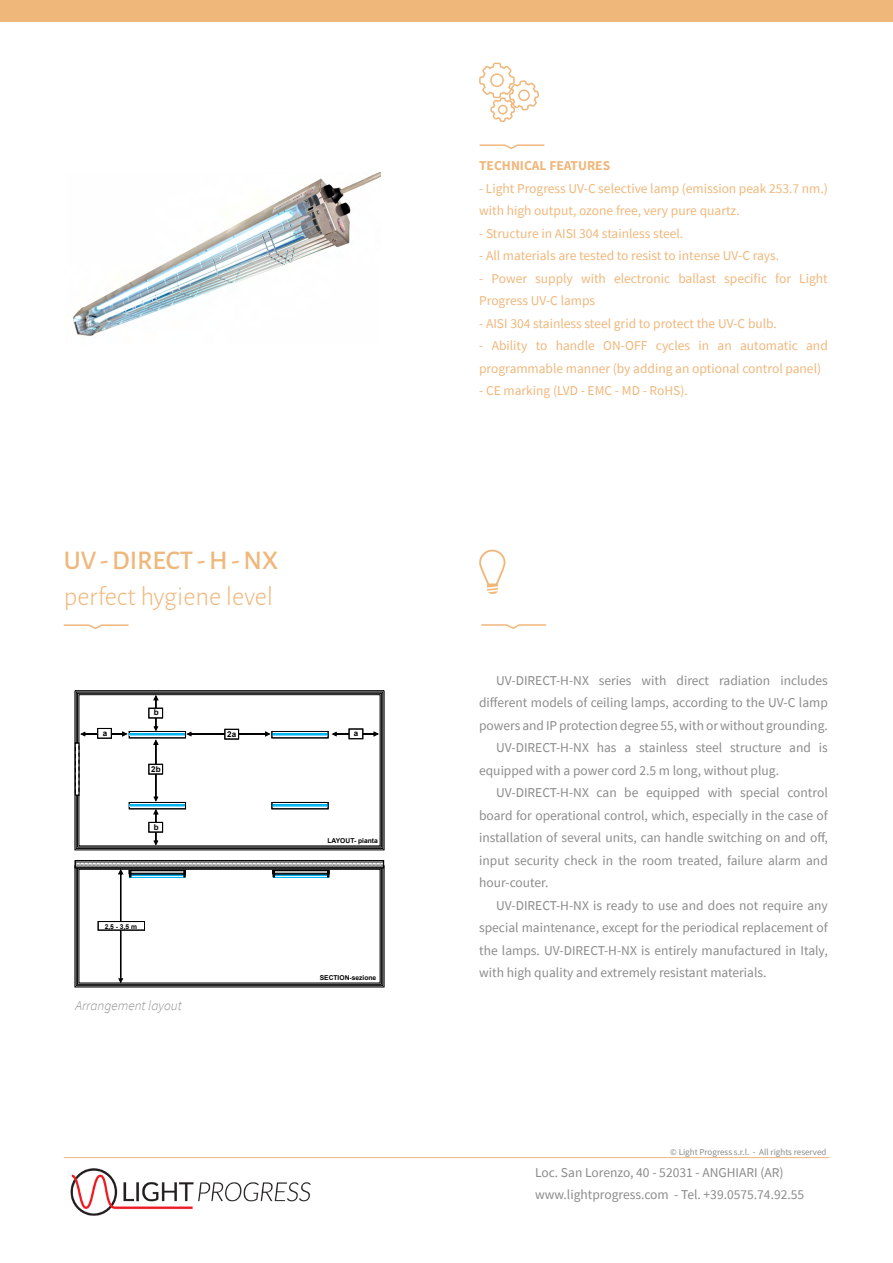
<style>
.page{position:relative;width:893px;height:1263px;background:#fff}
.page>*{position:absolute;margin:0;border:0;box-sizing:border-box;transform-origin:0 0}
.t1{font:300 27px "Alegreya Sans";color:#f0b77b}
.t2{font:500 27px "Alegreya Sans";color:#f0b77b}
.t3{font:13.5px/22.5px "Source Sans Pro";color:#8b8b8c}
.t4{font:13.5px/22.5px "Source Sans Pro";color:#f0b77b}
.t5{font:700 13.5px "Source Sans Pro";color:#f0b77b}
.t6{font:italic 300 13.5px "Source Sans Pro";color:#8b8b8c}
.t7{font:9px "Source Sans Pro";color:#8b8b8c}
.t8{font:700 8.1px "Arial";color:#000}
.t9{font:700 6.75px "Arial";color:#000}
</style>
<div class="page">
<hr style="left:64px;top:1157px;width:765px;height:1px;background:#f0b77b">
<div style="left:0;top:0;width:893px;height:21px;background:#f0b77b"></div>
<img style="left:72px;top:172px;width:308px;height:164px">
<svg style="left:74px;top:690px;width:311px;height:160px"></svg>
<div style="left:75px;top:742px;width:4px;height:54px;border:1px dashed #000"></div>
<div style="left:129px;top:731px;width:57px;height:7px;border:1px solid #000"></div>
<svg style="left:130px;top:733px;width:55px;height:3px"></svg>
<svg style="left:274px;top:733px;width:52px;height:3px"></svg>
<svg style="left:274px;top:804px;width:52px;height:3px"></svg>
<div style="left:272px;top:731px;width:56px;height:7px;border:1px solid #000"></div>
<div style="left:129px;top:802px;width:57px;height:7px;border:1px solid #000"></div>
<div style="left:272px;top:802px;width:56px;height:7px;border:1px solid #000"></div>
<svg style="left:153px;top:739px;width:6px;height:63px"></svg>
<div style="left:149px;top:764px;width:14px;height:10px;background:#fff"></div>
<div style="left:148px;top:764px;width:15px;height:10px;border:1px solid #000"></div>
<div style="left:149px;top:764px;width:14px;height:10px;border:1px solid #000"></div>
<svg style="left:153px;top:808px;width:6px;height:38px"></svg>
<div style="left:149px;top:822px;width:14px;height:10px;background:#fff"></div>
<div style="left:148px;top:822px;width:15px;height:10px;border:1px solid #000"></div>
<div style="left:149px;top:822px;width:14px;height:10px;border:1px solid #000"></div>
<svg style="left:153px;top:694px;width:6px;height:38px"></svg>
<div style="left:149px;top:708px;width:14px;height:10px;background:#fff"></div>
<div style="left:148px;top:708px;width:15px;height:10px;border:1px solid #000"></div>
<div style="left:149px;top:708px;width:14px;height:10px;border:1px solid #000"></div>
<svg style="left:186px;top:731px;width:85px;height:6px"></svg>
<div style="left:225px;top:729px;width:14px;height:10px;background:#fff"></div>
<div style="left:225px;top:729px;width:14px;height:10px;border:1px solid #000"></div>
<svg style="left:331px;top:731px;width:48px;height:6px"></svg>
<div style="left:349px;top:729px;width:14px;height:10px;background:#fff"></div>
<div style="left:349px;top:729px;width:14px;height:10px;border:1px solid #000"></div>
<svg style="left:80px;top:731px;width:48px;height:6px"></svg>
<div style="left:98px;top:728px;width:13px;height:10px;background:#fff"></div>
<div style="left:97px;top:728px;width:15px;height:10px;border:1px solid #000"></div>
<svg style="left:75px;top:868px;width:309px;height:119px"></svg>
<svg style="left:77px;top:862px;width:305px;height:4px"></svg>
<div style="left:75px;top:860px;width:309px;height:8px;border:1px solid #000"></div>
<div style="left:98px;top:921px;width:46px;height:9px;background:#fff"></div>
<div style="left:98px;top:921px;width:47px;height:9px;border:1px solid #000"></div>
<svg style="left:130px;top:804px;width:55px;height:3px"></svg>
<svg style="left:63px;top:624px;width:66px;height:6px"></svg>
<svg style="left:479px;top:550px;width:26px;height:44px"></svg>
<svg style="left:479px;top:144px;width:66px;height:6px"></svg>
<svg style="left:481px;top:624px;width:66px;height:5px"></svg>
<svg style="left:479px;top:62px;width:60px;height:60px"></svg>
<img style="left:70px;top:1168px;width:241px;height:48px">
<h1 class="t2" style="left:64px;top:541px;width:216px">UV - DIRECT - H - NX</h1>
<h1 class="t1" style="left:64px;top:579px;width:211px">perfect hygiene level</h1>
<p class="t8" style="left:154px;top:707px;width:6px">b</p>
<p class="t8" style="left:227px;top:728px;width:10px">2a</p>
<p class="t8" style="left:103px;top:727px;width:6px">a</p>
<p class="t8" style="left:354px;top:728px;width:6px">a</p>
<p class="t8" style="left:151px;top:764px;width:11px">2b</p>
<p class="t8" style="left:154px;top:821px;width:6px">b</p>
<p class="t9" style="left:105px;top:922px;width:34px">2,5 - 3,5 m</p>
<p class="t6" style="left:75px;top:997px;width:108px">Arrangement layout</p>
<p class="t9" style="left:328px;top:836px;width:52px">LAYOUT- pianta</p>
<p class="t9" style="left:320px;top:973px;width:58px">SECTION-sezione</p>
<p class="t5" style="left:479px;top:156px;width:133px">TECHNICAL FEATURES</p>
<p class="t4" style="left:479px;top:177px;width:350px">- Light Progress UV-C selective lamp (emission peak 253.7 nm.) with high output, ozone free, very pure quartz.</p>
<p class="t4" style="left:479px;top:222px;width:206px">- Structure in AISI 304 stainless steel.</p>
<p class="t4" style="left:479px;top:244px;width:302px">- All materials are tested to resist to intense UV-C rays.</p>
<p class="t4" style="left:479px;top:267px;width:350px">- Power supply with electronic ballast specific for Light<br>Progress UV-C lamps</p>
<p class="t4" style="left:479px;top:312px;width:299px">- AISI 304 stainless steel grid to protect the UV-C bulb.</p>
<p class="t4" style="left:479px;top:334px;width:350px">- Ability to handle ON-OFF cycles in an automatic and programmable manner (by adding an optional control panel)</p>
<p class="t4" style="left:479px;top:379px;width:210px">- CE marking (LVD - EMC - MD - RoHS).</p>
<p class="t3" style="left:496px;top:669px;width:333px">UV-DIRECT-H-NX series with direct radiation includes</p>
<p class="t3" style="left:479px;top:691px;width:350px">different models of ceiling lamps, according to the UV-C lamp</p>
<p class="t3" style="left:479px;top:714px;width:350px">powers and IP protection degree 55, with or without grounding.</p>
<p class="t3" style="left:496px;top:736px;width:333px">UV-DIRECT-H-NX has a stainless steel structure and is</p>
<p class="t3" style="left:479px;top:759px;width:301px">equipped with a power cord 2.5 m long, without plug.</p>
<p class="t3" style="left:496px;top:781px;width:333px">UV-DIRECT-H-NX can be equipped with special control</p>
<p class="t3" style="left:479px;top:804px;width:350px">board for operational control, which, especially in the case of</p>
<p class="t3" style="left:479px;top:826px;width:350px">installation of several units, can handle switching on and off,</p>
<p class="t3" style="left:479px;top:849px;width:350px">input security check in the room treated, failure alarm and</p>
<p class="t3" style="left:479px;top:871px;width:71px">hour-couter.</p>
<p class="t3" style="left:496px;top:894px;width:333px">UV-DIRECT-H-NX is ready to use and does not require any</p>
<p class="t3" style="left:479px;top:916px;width:350px">special maintenance, except for the periodical replacement of</p>
<p class="t3" style="left:479px;top:939px;width:350px">the lamps. UV-DIRECT-H-NX is entirely manufactured in Italy,</p>
<p class="t3" style="left:479px;top:961px;width:289px">with high quality and extremely resistant materials.</p>
<p class="t7" style="left:670px;top:1146px;width:158px">© Light Progress s.r.l. - All rights reserved</p>
<p class="t3" style="left:535px;top:1161px;width:271px">Loc. San Lorenzo, 40 - 52031 - ANGHIARI (AR) www.lightprogress.com - Tel. +39.0575.74.92.55</p>
</div>
